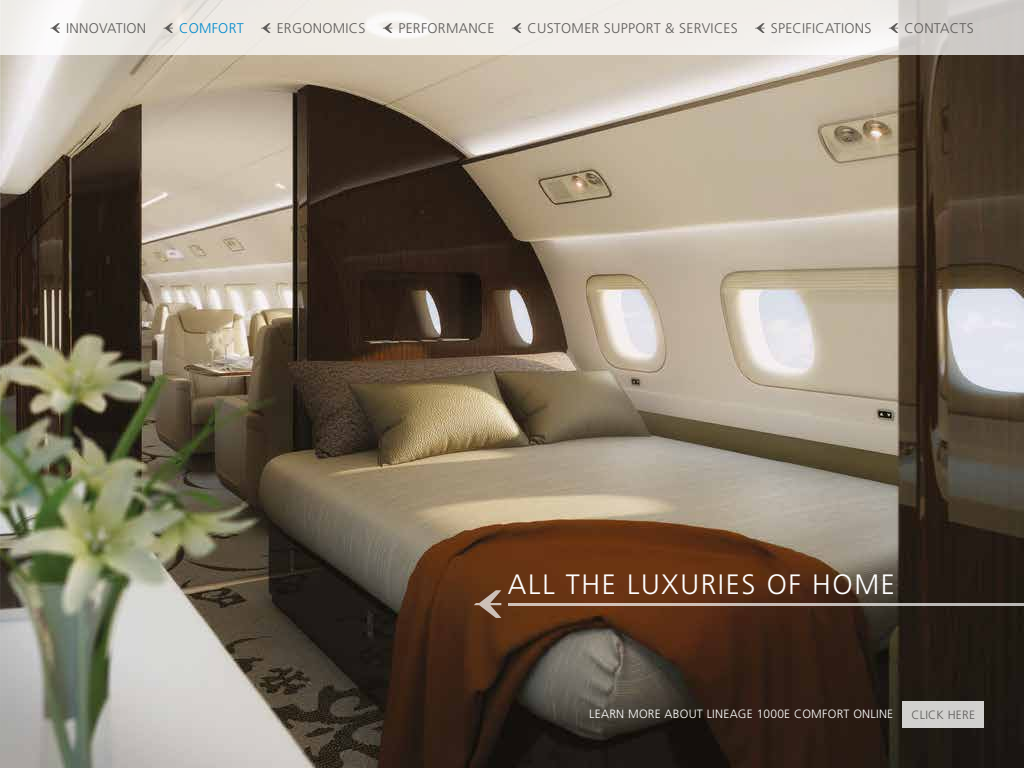
<style>
.page{position:relative;width:1024px;height:768px;background:#fff}
.page>*{position:absolute;margin:0;border:0;box-sizing:border-box;transform-origin:0 0}
.t1{font:300 28px "Frutiger";letter-spacing:.06em;color:#fff}
.t2{font:300 14px "Frutiger";letter-spacing:.02em;color:#5d5b59}
.t3{font:300 14px "Frutiger";letter-spacing:.02em;color:#008acd}
.t4{font:300 12px "Frutiger LT Std";letter-spacing:.02em;color:#fffffe}
.t5{font:300 12px "Frutiger LT Std";letter-spacing:.02em;color:#5d5b59}
</style>
<div class="page">
<img style="left:0;top:55px;width:1024px;height:713px">
<svg style="left:0;top:0;width:1024px;height:55px;background:#ece9e5"></svg>
<svg style="left:474px;top:590px;width:27px;height:28px"></svg>
<hr style="left:508px;top:603px;width:516px;height:2px;background:#fff">
<svg style="left:50px;top:23px;width:10px;height:10px"></svg>
<svg style="left:163px;top:23px;width:10px;height:10px"></svg>
<svg style="left:261px;top:23px;width:10px;height:10px"></svg>
<svg style="left:383px;top:23px;width:9px;height:10px"></svg>
<svg style="left:512px;top:23px;width:9px;height:10px"></svg>
<svg style="left:755px;top:23px;width:10px;height:10px"></svg>
<svg style="left:888px;top:23px;width:10px;height:10px"></svg>
<div style="left:902px;top:701px;width:82px;height:27px;background:#d1d1ce"></div>
<p class="t2" style="left:66px;top:20px;width:82px">INNOVATION</p>
<p class="t3" style="left:179px;top:20px;width:66px">COMFORT</p>
<p class="t2" style="left:277px;top:20px;width:90px">ERGONOMICS</p>
<p class="t2" style="left:398px;top:20px;width:98px">PERFORMANCE</p>
<p class="t2" style="left:527px;top:20px;width:212px">CUSTOMER SUPPORT &amp; SERVICES</p>
<p class="t2" style="left:771px;top:20px;width:102px">SPECIFICATIONS</p>
<p class="t2" style="left:904px;top:20px;width:71px">CONTACTS</p>
<h1 class="t1" style="left:508px;top:569px;width:389px">ALL THE LUXURIES OF HOME</h1>
<p class="t4" style="left:589px;top:707px;width:305px">LEARN MORE ABOUT LINEAGE 1000E COMFORT ONLINE</p>
<p class="t5" style="left:912px;top:708px;width:65px">CLICK HERE</p>
</div>
